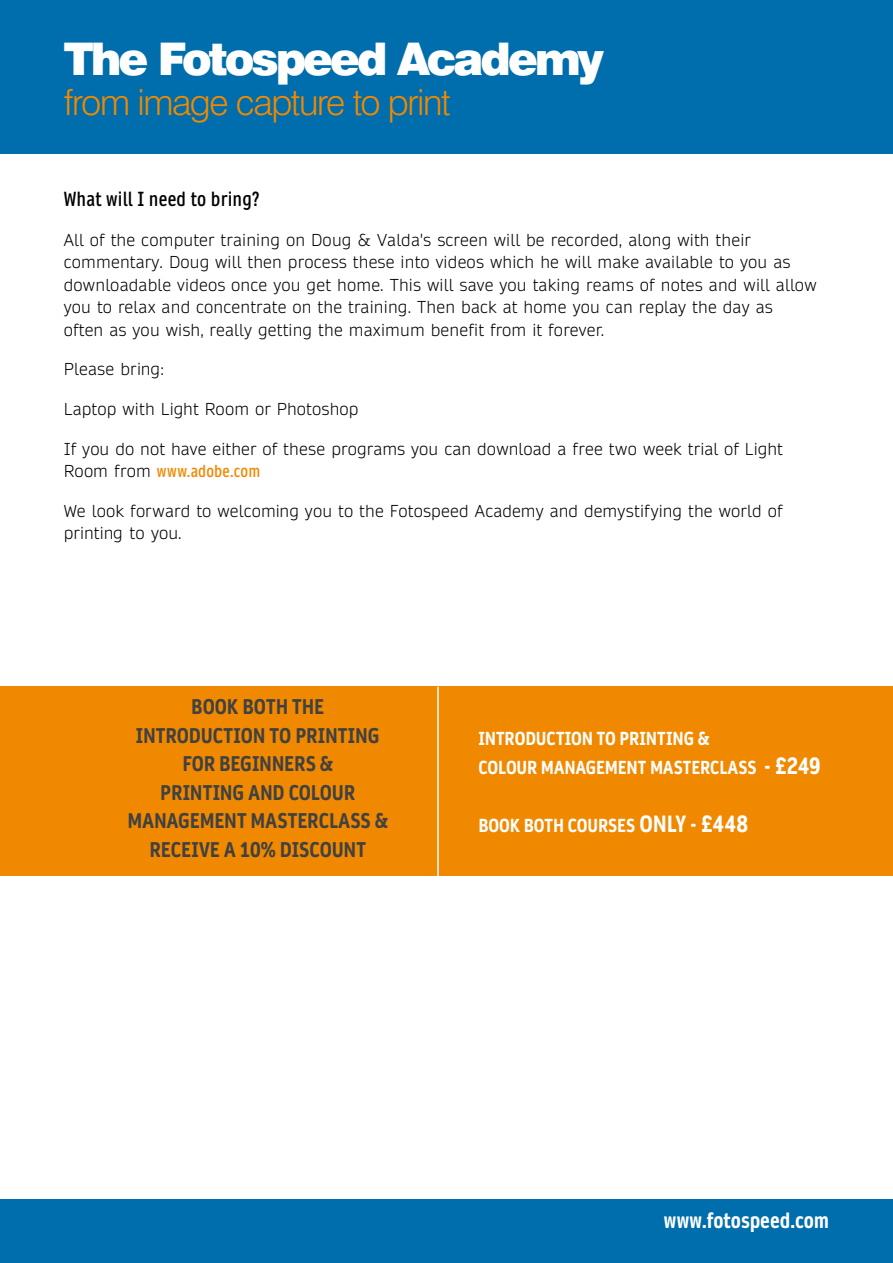
<style>
.page{position:relative;width:893px;height:1263px;background:#fff}
.page>*{position:absolute;margin:0;border:0;box-sizing:border-box;transform-origin:0 0}
.t1{font:900 45px "Swiss 721 BT";letter-spacing:-.07em;color:#fff}
.t2{font:300 36px "Swiss 721 BT";letter-spacing:-.04em;color:#f18900}
.t3{font:700 condensed 21px "Daytona Pro";color:#fff}
.t4{font:700 condensed 20.4px/28.5px "Daytona Pro";letter-spacing:-.005em;color:#414140;text-align:center}
.t5{font:600 condensed 19.5px "Daytona Pro";letter-spacing:.01em;color:#000}
.t6{font:700 condensed 18px "Daytona Pro";letter-spacing:-.005em;color:#fff}
.t7{font:300 16.5px/22.5px "Daytona Pro";letter-spacing:.01em;color:#000}
.s1{font-weight:600;font-stretch:condensed;color:#f18900}
.s2{font-size:22.5px}
</style>
<div class="page">
<div style="left:0;top:0;width:893px;height:153px;background:#006dac"></div>
<div style="left:0;top:1199px;width:893px;height:64px;background:#006dac"></div>
<div style="left:0;top:687px;width:893px;height:189px;background:#f18900"></div>
<hr style="left:437px;top:687px;width:2px;height:189px;background:#fff">
<p class="t1" style="left:64px;top:31px;width:542px">The Fotospeed Academy</p>
<p class="t2" style="left:64px;top:81px;width:388px">from image capture to print</p>
<p class="t5" style="left:64px;top:187px;width:197px">What will I need to bring?</p>
<p class="t7" style="left:64px;top:228px;width:754px">All of the computer training on Doug &amp; Valda's screen will be recorded, along with their commentary. Doug will then process these into videos which he will make available to you as downloadable videos once you get home. This will save you taking reams of notes and will allow you to relax and concentrate on the training. Then back at home you can replay the day as<br>often as you wish, really getting the maximum benefit from it forever.</p>
<p class="t7" style="left:64px;top:358px;width:102px">Please bring:</p>
<p class="t7" style="left:64px;top:398px;width:296px">Laptop with Light Room or Photoshop</p>
<p class="t7" style="left:64px;top:437px;width:721px">If you do not have either of these programs you can download a free two week trial of Light<br>Room from <span class="s1">www.adobe.com</span></p>
<p class="t7" style="left:64px;top:499px;width:720px">We look forward to welcoming you to the Fotospeed Academy and demystifying the world of printing to you.</p>
<p class="t4" style="left:191px;top:693px;width:135px">BOOK BOTH THE</p>
<p class="t4" style="left:136px;top:721px;width:245px">INTRODUCTION TO PRINTING<br>FOR BEGINNERS &amp;</p>
<p class="t4" style="left:160px;top:778px;width:196px">PRINTING AND COLOUR</p>
<p class="t4" style="left:127px;top:807px;width:262px">MANAGEMENT MASTERCLASS &amp;</p>
<p class="t4" style="left:150px;top:835px;width:218px">RECEIVE A 10% DISCOUNT</p>
<p class="t6" style="left:478px;top:726px;width:233px">INTRODUCTION TO PRINTING &amp;</p>
<p class="t6" style="left:478px;top:755px;width:344px">COLOUR MANAGEMENT MASTERCLASS <span class="s2">- £249</span></p>
<p class="t6" style="left:478px;top:813px;width:271px">BOOK BOTH COURSES <span class="s2">ONLY - £448</span></p>
<p class="t3" style="left:664px;top:1206px;width:167px">www.fotospeed.com</p>
</div>
